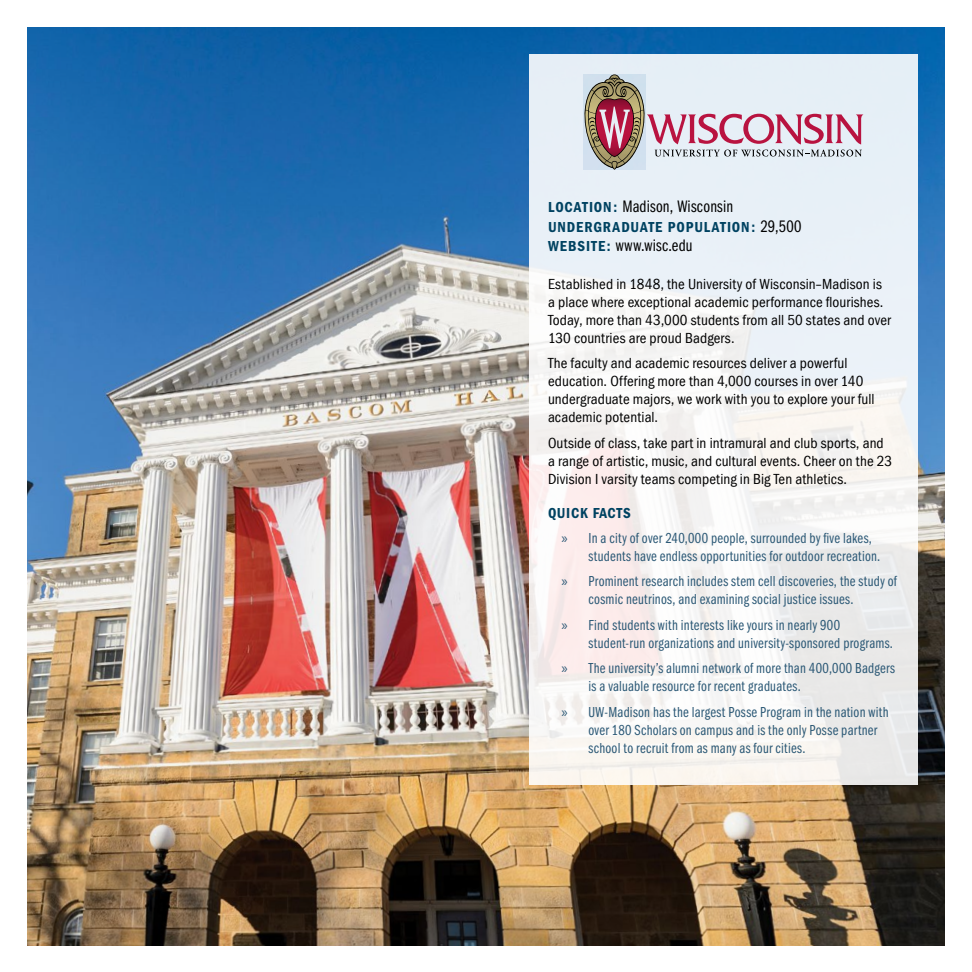
<style>
.page{position:relative;width:972px;height:972px;background:#fff}
.page>*{position:absolute;margin:0;border:0;box-sizing:border-box;transform-origin:0 0}
.t1{font:17.25px "Franklin Gothic Book Cmpr";letter-spacing:.01em;color:#000}
.t2{font:15px/18px "Franklin Gothic Book Cmpr";letter-spacing:.02em;color:#2c5976}
.t3{font:condensed 15px/18px "Franklin Gothic";letter-spacing:.005em;color:#000}
.t4{font:600 condensed 15px "Franklin Gothic";letter-spacing:.055em;color:#004261}
.s1{font-family:"Franklin Gothic";font-weight:600;font-stretch:condensed;font-size:15px;color:#004261}
.s2{font-family:"Franklin Gothic Book Cmpr";font-weight:400;font-stretch:normal;font-size:17.25px;color:#000}
.s3{font-family:"Myriad Pro"}
</style>
<div class="page">
<img style="left:27px;top:27px;width:918px;height:918px">
<svg style="left:529px;top:54px;width:389px;height:730px"></svg>
<svg style="left:584px;top:75px;width:279px;height:95px;background:#d1c2c9"></svg>
<p class="t1" style="left:548px;top:197px;width:187px"><span class="s1">LOCATION:</span> Madison, Wisconsin</p>
<p class="t4" style="left:548px;top:218px;width:255px">UNDERGRADUATE POPULATION: <span class="s2">29,500</span></p>
<p class="t1" style="left:548px;top:236px;width:146px"><span class="s1">WEBSITE:</span> www.wisc.edu</p>
<p class="t3" style="left:548px;top:275px;width:344px">Established in 1848, the University of Wisconsin–Madison is a place where exceptional academic performance flourishes.<br>Today, more than 43,000 students from all 50 states and over 130 countries are proud Badgers.</p>
<p class="t3" style="left:548px;top:354px;width:328px">The faculty and academic resources deliver a powerful education. Offering more than 4,000 courses in over 140 undergraduate majors, we work with you to explore your full academic potential.</p>
<p class="t3" style="left:548px;top:434px;width:346px">Outside of class, take part in intramural and club sports, and a range of artistic, music, and cultural events. Cheer on the 23<br>Division I varsity teams competing in Big Ten athletics.</p>
<p class="t4" style="left:548px;top:505px;width:84px">QUICK FACTS</p>
<p class="t2" style="left:589px;top:529px;width:293px;text-indent:-27px"><span class="s3">»</span> In a city of over 240,000 people, surrounded by five lakes, students have endless opportunities for outdoor recreation.</p>
<p class="t2" style="left:589px;top:573px;width:310px;text-indent:-27px"><span class="s3">»</span> Prominent research includes stem cell discoveries, the study of cosmic neutrinos, and examining social justice issues.</p>
<p class="t2" style="left:589px;top:616px;width:306px;text-indent:-27px"><span class="s3">»</span> Find students with interests like yours in nearly 900 student-run organizations and university-sponsored programs.</p>
<p class="t2" style="left:589px;top:660px;width:308px;text-indent:-27px"><span class="s3">»</span> The university’s alumni network of more than 400,000 Badgers is a valuable resource for recent graduates.</p>
<p class="t2" style="left:589px;top:703px;width:302px;text-indent:-27px"><span class="s3">»</span> UW-Madison has the largest Posse Program in the nation with over 180 Scholars on campus and is the only Posse partner school to recruit from as many as four cities.</p>
</div>
